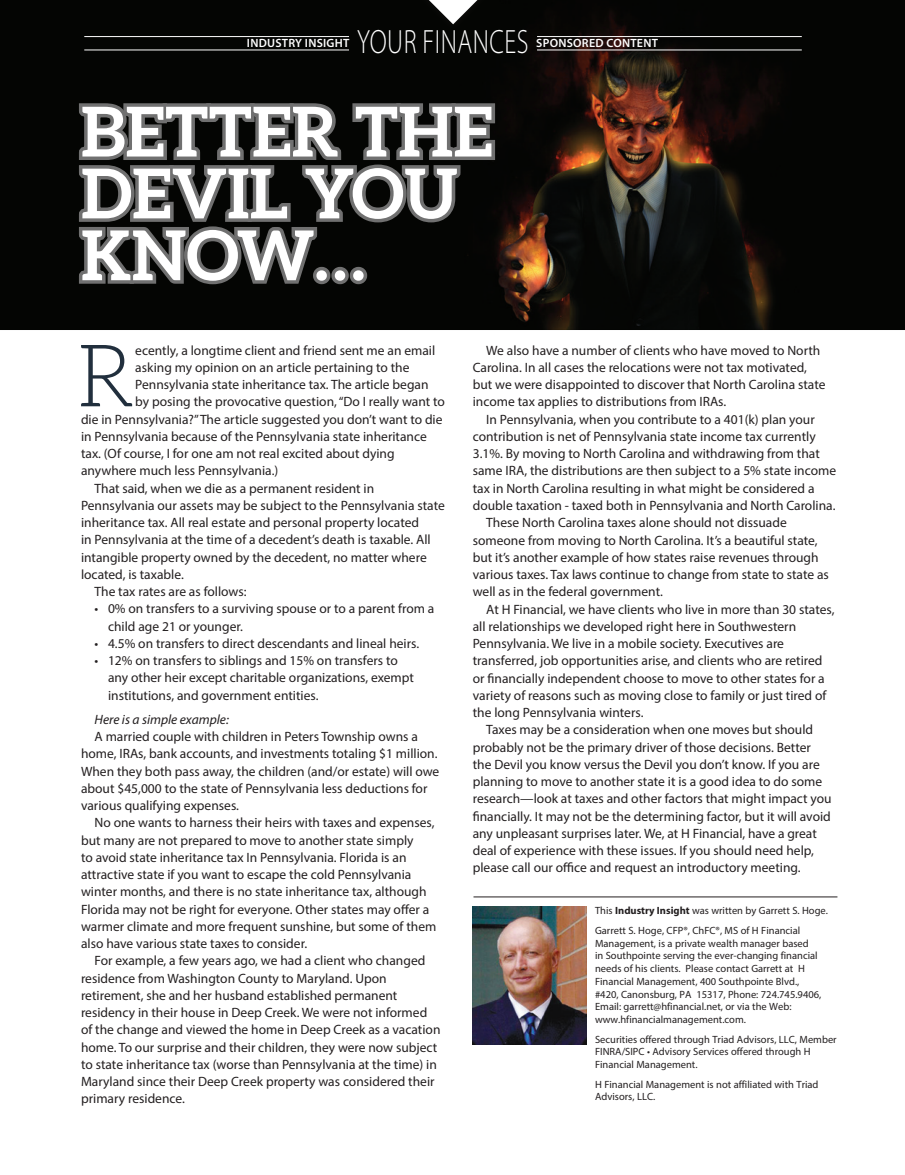
<style>
.page{position:relative;width:905px;height:1175px;background:#fff}
.page>*{position:absolute;margin:0;border:0;box-sizing:border-box;transform-origin:0 0}
.t1{font:300 86.7px "Aleo";color:#212f3d}
.t2{font:700 68.85px/61.8px "Aleo";color:#fff}
.t3{font:300 33.75px "Myriad Pro";letter-spacing:.02em;color:#fff;scale:.75 1}
.t4{font:13.5px/17.2px "Myriad Pro";color:#231f20}
.t5{font:italic 13.5px "Myriad Pro";color:#231f20}
.t6{font:600 12px "Myriad Pro";letter-spacing:.02em;color:#fff}
.t7{font:10.5px/12.8px "Myriad Pro";color:#231f20}
.s1{font-weight:700}
</style>
<div class="page">
<div style="left:0;top:0;width:904px;height:330px;background:#040503"></div>
<img style="left:459px;top:0;width:347px;height:329px">
<img style="left:472px;top:906px;width:115px;height:138px">
<hr style="left:537px;top:50px;width:264px;height:1px;background:#fff">
<hr style="left:84px;top:50px;width:265px;height:1px;background:#fff">
<hr style="left:537px;top:36px;width:264px;height:1px;background:#fff">
<hr style="left:84px;top:36px;width:265px;height:1px;background:#fff">
<div style="left:408px;top:0;width:90px;height:32px;background:#040503"></div>
<svg style="left:429px;top:0;width:48px;height:24px"></svg>
<hr style="left:473px;top:896px;width:364px;height:1px;background:#231f20">
<svg style="left:75px;top:98px;width:423px;height:209px;background:#343433"></svg>
<p class="t6" style="left:247px;top:36px;width:104px">INDUSTRY INSIGHT</p>
<h3 class="t3" style="left:357px;top:23px;width:230px">YOUR FINANCES</h3>
<p class="t6" style="left:536px;top:36px;width:123px">SPONSORED CONTENT</p>
<h2 class="t2" style="left:81px;top:100px;width:413px">BETTER THE<br>DEVIL YOU<br>KNOW…</h2>
<h1 class="t1" style="left:77px;top:329px;width:60px">R</h1>
<p class="t4" style="left:135px;top:341px;width:301px">ecently, a longtime client and friend sent me an email</p>
<p class="t4" style="left:135px;top:358px;width:276px">asking my opinion on an article pertaining to the</p>
<p class="t4" style="left:135px;top:376px;width:295px">Pennsylvania state inheritance tax. The article began</p>
<p class="t4" style="left:135px;top:393px;width:311px">by posing the provocative question, “Do I really want to</p>
<p class="t4" style="left:81px;top:410px;width:363px">die in Pennsylvania?” The article suggested you don’t want to die</p>
<p class="t4" style="left:81px;top:427px;width:347px">in Pennsylvania because of the Pennsylvania state inheritance</p>
<p class="t4" style="left:81px;top:445px;width:315px">tax. (Of course, I for one am not real excited about dying</p>
<p class="t4" style="left:81px;top:462px;width:199px">anywhere much less Pennsylvania.)</p>
<p class="t4" style="left:95px;top:479px;width:281px">That said, when we die as a permanent resident in</p>
<p class="t4" style="left:81px;top:496px;width:365px">Pennsylvania our assets may be subject to the Pennsylvania state</p>
<p class="t4" style="left:81px;top:514px;width:339px">inheritance tax. All real estate and personal property located</p>
<p class="t4" style="left:81px;top:531px;width:351px">in Pennsylvania at the time of a decedent’s death is taxable. All</p>
<p class="t4" style="left:81px;top:548px;width:347px">intangible property owned by the decedent, no matter where</p>
<p class="t4" style="left:81px;top:565px;width:104px">located, is taxable.</p>
<p class="t4" style="left:95px;top:583px;width:153px">The tax rates are as follows:</p>
<p class="t4" style="left:108px;top:600px;width:328px;text-indent:-13px">• 0% on transfers to a surviving spouse or to a parent from a child age 21 or younger.</p>
<p class="t4" style="left:95px;top:634px;width:326px">• 4.5% on transfers to direct descendants and lineal heirs.</p>
<p class="t4" style="left:108px;top:652px;width:307px;text-indent:-13px">• 12% on transfers to siblings and 15% on transfers to any other heir except charitable organizations, exempt institutions, and government entities.</p>
<p class="t5" style="left:95px;top:711px;width:136px">Here is a simple example:</p>
<p class="t4" style="left:81px;top:727px;width:360px;text-indent:14px">A married couple with children in Peters Township owns a home, IRAs, bank accounts, and investments totaling $1 million.<br>When they both pass away, the children (and/or estate) will owe about $45,000 to the state of Pennsylvania less deductions for various qualifying expenses.</p>
<p class="t4" style="left:81px;top:814px;width:357px;text-indent:14px">No one wants to harness their heirs with taxes and expenses, but many are not prepared to move to another state simply<br>to avoid state inheritance tax In Pennsylvania. Florida is an attractive state if you want to escape the cold Pennsylvania winter months, and there is no state inheritance tax, although Florida may not be right for everyone. Other states may offer a warmer climate and more frequent sunshine, but some of them also have various state taxes to consider.</p>
<p class="t4" style="left:81px;top:952px;width:361px;text-indent:14px">For example, a few years ago, we had a client who changed residence from Washington County to Maryland. Upon retirement, she and her husband established permanent residency in their house in Deep Creek. We were not informed of the change and viewed the home in Deep Creek as a vacation home. To our surprise and their children, they were now subject to state inheritance tax (worse than Pennsylvania at the time) in Maryland since their Deep Creek property was considered their primary residence.</p>
<p class="t4" style="left:473px;top:341px;width:354px;text-indent:14px">We also have a number of clients who have moved to North Carolina. In all cases the relocations were not tax motivated, but we were disappointed to discover that North Carolina state income tax applies to distributions from IRAs.</p>
<p class="t4" style="left:486px;top:410px;width:330px">In Pennsylvania, when you contribute to a 401(k) plan your</p>
<p class="t4" style="left:473px;top:427px;width:344px">contribution is net of Pennsylvania state income tax currently</p>
<p class="t4" style="left:473px;top:445px;width:348px">3.1%. By moving to North Carolina and withdrawing from that</p>
<p class="t4" style="left:473px;top:462px;width:365px">same IRA, the distributions are then subject to a 5% state income</p>
<p class="t4" style="left:473px;top:479px;width:343px">tax in North Carolina resulting in what might be considered a</p>
<p class="t4" style="left:473px;top:496px;width:364px">double taxation - taxed both in Pennsylvania and North Carolina.</p>
<p class="t4" style="left:486px;top:514px;width:302px">These North Carolina taxes alone should not dissuade</p>
<p class="t4" style="left:473px;top:531px;width:346px">someone from moving to North Carolina. It’s a beautiful state,</p>
<p class="t4" style="left:473px;top:548px;width:347px">but it’s another example of how states raise revenues through</p>
<p class="t4" style="left:473px;top:565px;width:358px">various taxes. Tax laws continue to change from state to state as</p>
<p class="t4" style="left:473px;top:583px;width:192px">well as in the federal government.</p>
<p class="t4" style="left:486px;top:600px;width:350px">At H Financial, we have clients who live in more than 30 states,</p>
<p class="t4" style="left:473px;top:617px;width:325px">all relationships we developed right here in Southwestern</p>
<p class="t4" style="left:473px;top:634px;width:313px">Pennsylvania. We live in a mobile society. Executives are</p>
<p class="t4" style="left:473px;top:652px;width:351px">transferred, job opportunities arise, and clients who are retired</p>
<p class="t4" style="left:473px;top:669px;width:353px">or financially independent choose to move to other states for a</p>
<p class="t4" style="left:473px;top:686px;width:355px">variety of reasons such as moving close to family or just tired of</p>
<p class="t4" style="left:473px;top:703px;width:172px">the long Pennsylvania winters.</p>
<p class="t4" style="left:486px;top:721px;width:328px">Taxes may be a consideration when one moves but should</p>
<p class="t4" style="left:473px;top:738px;width:340px">probably not be the primary driver of those decisions. Better</p>
<p class="t4" style="left:473px;top:755px;width:348px">the Devil you know versus the Devil you don’t know. If you are</p>
<p class="t4" style="left:473px;top:772px;width:351px">planning to move to another state it is a good idea to do some</p>
<p class="t4" style="left:473px;top:790px;width:360px">research—look at taxes and other factors that might impact you</p>
<p class="t4" style="left:473px;top:807px;width:359px">financially. It may not be the determining factor, but it will avoid</p>
<p class="t4" style="left:473px;top:824px;width:345px">any unpleasant surprises later. We, at H Financial, have a great</p>
<p class="t4" style="left:473px;top:841px;width:343px">deal of experience with these issues. If you should need help,</p>
<p class="t4" style="left:473px;top:859px;width:329px">please call our office and request an introductory meeting.</p>
<p class="t7" style="left:595px;top:901px;width:234px;line-height:19.5px">This <span class="s1">Industry Insight</span> was written by Garrett S. Hoge.<br>Garrett S. Hoge, CFP®, ChFC®, MS of H Financial</p>
<p class="t7" style="left:595px;top:936px;width:228px">Management, is a private wealth manager based<br>in Southpointe serving the ever-changing financial needs of his clients. Please contact Garrett at H Financial Management, 400 Southpointe Blvd., #420, Canonsburg, PA 15317, Phone: 724.745.9406, Email: garrett@hfinancial.net, or via the Web: www.hfinancialmanagement.com.</p>
<p class="t7" style="left:595px;top:1032px;width:243px">Securities offered through Triad Advisors, LLC, Member<br>FINRA/SIPC • Advisory Services offered through H<br>Financial Management.</p>
<p class="t7" style="left:595px;top:1077px;width:225px">H Financial Management is not affiliated with Triad<br>Advisors, LLC.</p>
</div>
